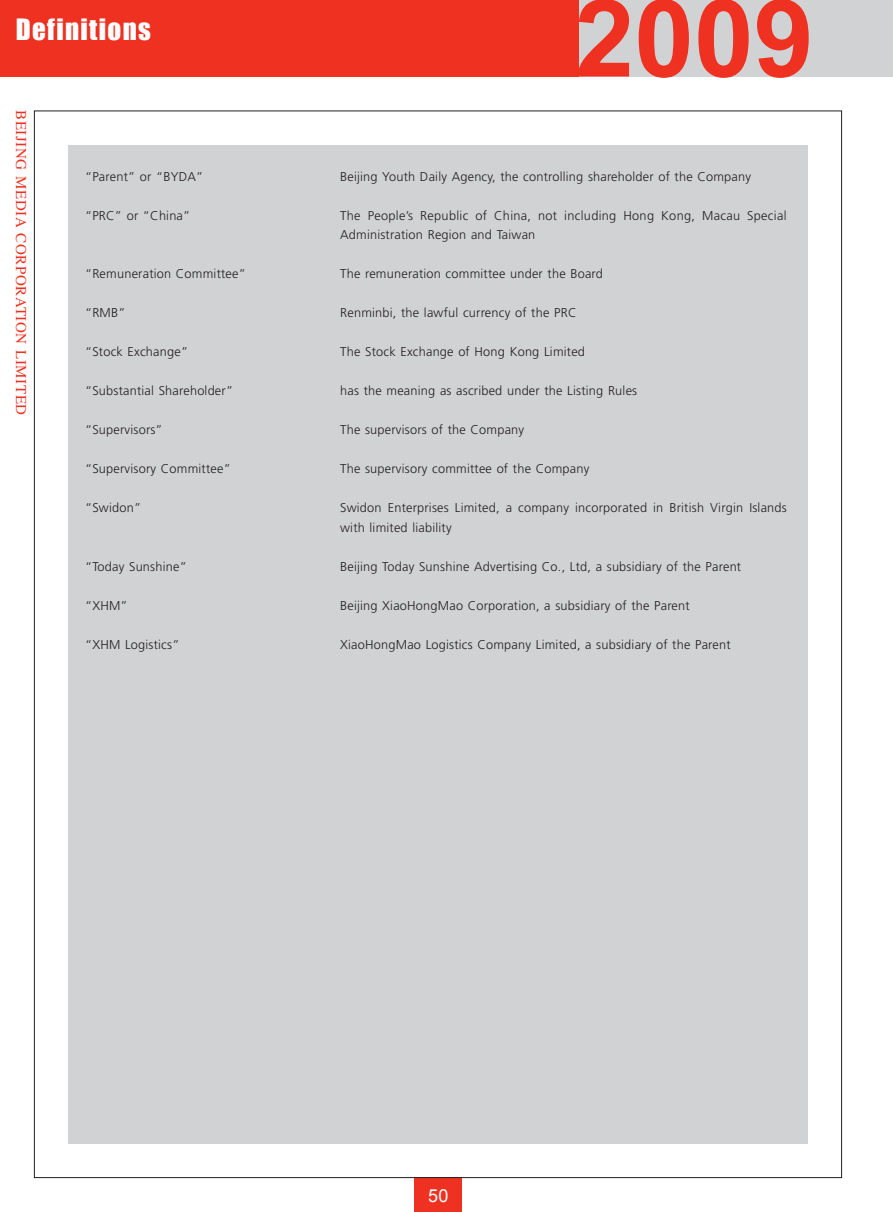
<style>
.page{position:relative;width:893px;height:1212px;background:#fff}
.page>*{position:absolute;margin:0;border:0;box-sizing:border-box;transform-origin:0 0}
.t1{font:700 108px "Arial";color:#ef3122}
.t2{font:27px "Impact";letter-spacing:.05em;color:#fff}
.t3{font:18px "Arial";color:#fff}
.t4{font:15px "Times";letter-spacing:.04em;color:#ef3122}
.t5{font:300 12.75px/19.5px "Frutiger LT Std";letter-spacing:.015em;color:#231f20}
</style>
<div class="page">
<div style="left:415px;top:1178px;width:47px;height:34px;background:#ef3122"></div>
<div style="left:0;top:0;width:893px;height:77px;background:#ef3122"></div>
<div style="left:579px;top:0;width:314px;height:77px;background:#d1d2d4"></div>
<div style="left:68px;top:145px;width:739px;height:998px;background:#d1d2d4"></div>
<p class="t2" style="left:16px;top:8px;width:136px">Definitions</p>
<p class="t1" style="left:574px;top:-33px;width:241px">2009</p>
<p class="t4" style="left:30px;top:110px;width:307px;rotate:90deg">BEIJING MEDIA CORPORATION LIMITED</p>
<p class="t5" style="left:85px;top:167px;width:120px">“Parent” or “BYDA”</p>
<p class="t5" style="left:340px;top:167px;width:412px">Beijing Youth Daily Agency, the controlling shareholder of the Company</p>
<p class="t5" style="left:85px;top:206px;width:107px">“PRC” or “China”</p>
<p class="t5" style="left:340px;top:206px;width:448px">The People’s Republic of China, not including Hong Kong, Macau Special<br>Administration Region and Taiwan</p>
<p class="t5" style="left:85px;top:264px;width:162px">“Remuneration Committee”</p>
<p class="t5" style="left:340px;top:264px;width:264px">The remuneration committee under the Board</p>
<p class="t5" style="left:85px;top:303px;width:42px">“RMB”</p>
<p class="t5" style="left:340px;top:303px;width:238px">Renminbi, the lawful currency of the PRC</p>
<p class="t5" style="left:85px;top:342px;width:105px">“Stock Exchange”</p>
<p class="t5" style="left:340px;top:342px;width:246px">The Stock Exchange of Hong Kong Limited</p>
<p class="t5" style="left:85px;top:381px;width:150px">“Substantial Shareholder”</p>
<p class="t5" style="left:340px;top:381px;width:299px">has the meaning as ascribed under the Listing Rules</p>
<p class="t5" style="left:85px;top:420px;width:79px">“Supervisors”</p>
<p class="t5" style="left:340px;top:420px;width:186px">The supervisors of the Company</p>
<p class="t5" style="left:85px;top:459px;width:147px">“Supervisory Committee”</p>
<p class="t5" style="left:340px;top:459px;width:251px">The supervisory committee of the Company</p>
<p class="t5" style="left:85px;top:498px;width:58px">“Swidon”</p>
<p class="t5" style="left:340px;top:498px;width:448px">Swidon Enterprises Limited, a company incorporated in British Virgin Islands with limited liability</p>
<p class="t5" style="left:85px;top:557px;width:103px">“Today Sunshine”</p>
<p class="t5" style="left:340px;top:557px;width:403px">Beijing Today Sunshine Advertising Co., Ltd, a subsidiary of the Parent</p>
<p class="t5" style="left:85px;top:596px;width:44px">“XHM”</p>
<p class="t5" style="left:340px;top:596px;width:351px">Beijing XiaoHongMao Corporation, a subsidiary of the Parent</p>
<p class="t5" style="left:85px;top:635px;width:96px">“XHM Logistics”</p>
<p class="t5" style="left:340px;top:635px;width:392px">XiaoHongMao Logistics Company Limited, a subsidiary of the Parent</p>
<p class="t3" style="left:428px;top:1184px;width:22px">50</p>
</div>
